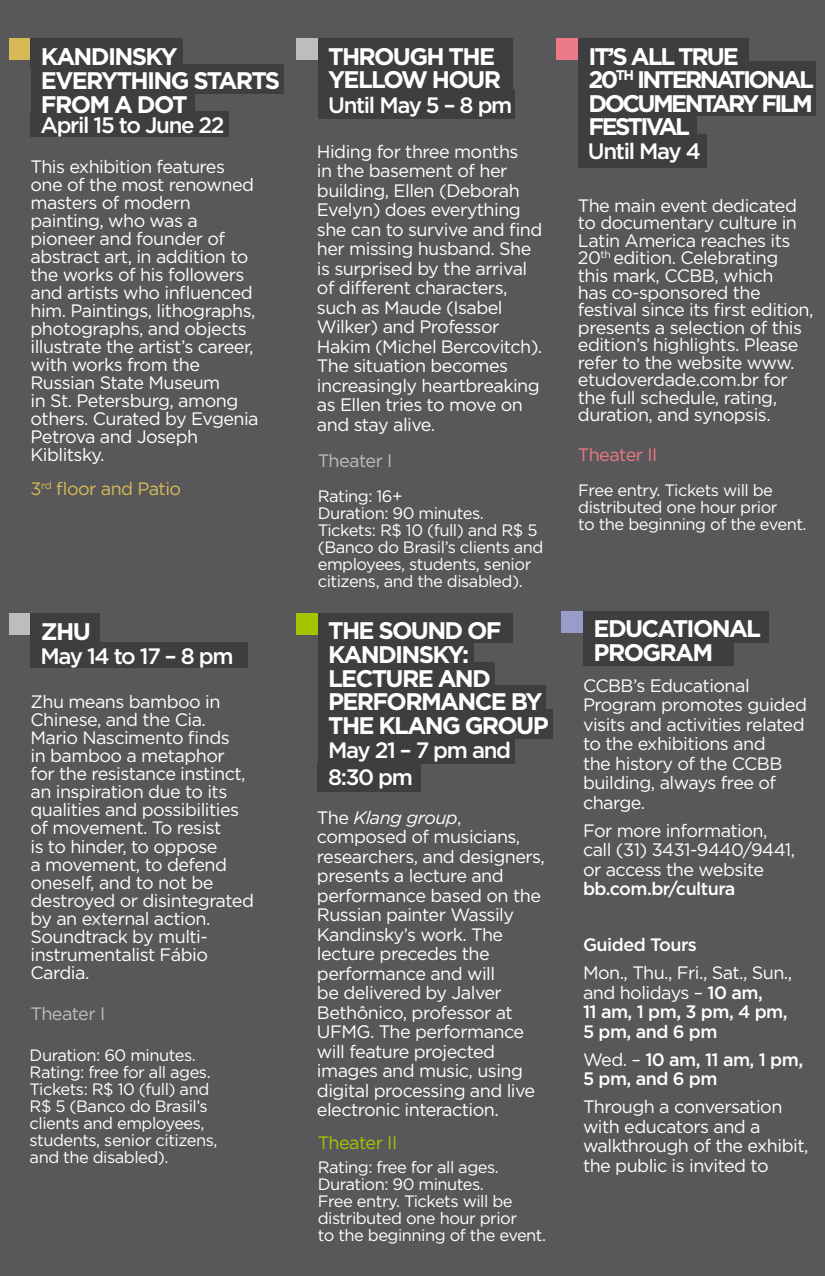
<style>
.page{position:relative;width:825px;height:1276px;background:#58585a}
.page>*{position:absolute;margin:0;border:0;box-sizing:border-box;transform-origin:0 0}
.t1{font:700 24px/23.7px "Gotham";letter-spacing:-.07em;color:#fff}
.t2{font:700 24px/23.7px "Gotham";letter-spacing:-.11em;color:#fff}
.t3{font:500 22.2px/26.7px "Gotham";letter-spacing:-.06em;color:#fff}
.t4{font:18px/19.5px "Gotham";letter-spacing:-.03em;color:#fff}
.t5{font:500 18px/19.5px "Gotham";letter-spacing:-.03em;color:#fff}
.t6{font:18px "Gotham";letter-spacing:-.03em;color:#d7ba55}
.t7{font:18px "Gotham";letter-spacing:-.03em;color:#bbbdbe}
.t8{font:18px "Gotham";letter-spacing:-.03em;color:#a5c400}
.t9{font:18px "Gotham";letter-spacing:-.03em;color:#ec7987}
.t10{font:16.5px/17.1px "Gotham";letter-spacing:-.03em;color:#fff}
.s1{font-style:italic}
.s2{font-weight:500}
.s3{font-weight:400}
</style>
<div class="page">
<svg style="left:297px;top:39px;width:21px;height:21px"></svg>
<svg style="left:297px;top:613px;width:21px;height:22px"></svg>
<svg style="left:9px;top:39px;width:21px;height:21px"></svg>
<svg style="left:9px;top:613px;width:21px;height:22px"></svg>
<svg style="left:557px;top:39px;width:21px;height:21px"></svg>
<div style="left:30px;top:38px;width:153px;height:30px;background:#3e3d40"></div>
<div style="left:30px;top:613px;width:70px;height:30px;background:#3e3d40"></div>
<div style="left:31px;top:64px;width:252px;height:30px;background:#3e3d40"></div>
<div style="left:31px;top:89px;width:163px;height:30px;background:#3e3d40"></div>
<div style="left:318px;top:38px;width:195px;height:30px;background:#3e3d40"></div>
<div style="left:318px;top:613px;width:195px;height:30px;background:#3e3d40"></div>
<div style="left:318px;top:61px;width:195px;height:30px;background:#3e3d40"></div>
<div style="left:318px;top:636px;width:155px;height:30px;background:#3e3d40"></div>
<div style="left:318px;top:662px;width:177px;height:30px;background:#3e3d40"></div>
<div style="left:318px;top:684px;width:227px;height:30px;background:#3e3d40"></div>
<div style="left:318px;top:709px;width:235px;height:29px;background:#3e3d40"></div>
<div style="left:318px;top:89px;width:196px;height:30px;background:#3e3d40"></div>
<div style="left:318px;top:734px;width:196px;height:29px;background:#3e3d40"></div>
<div style="left:318px;top:762px;width:103px;height:30px;background:#3e3d40"></div>
<div style="left:578px;top:39px;width:171px;height:33px;background:#3e3d40"></div>
<div style="left:578px;top:61px;width:238px;height:33px;background:#3e3d40"></div>
<div style="left:578px;top:82px;width:238px;height:34px;background:#3e3d40"></div>
<div style="left:578px;top:107px;width:119px;height:34px;background:#3e3d40"></div>
<div style="left:31px;top:111px;width:198px;height:26px;background:#3e3d40"></div>
<div style="left:31px;top:642px;width:217px;height:25px;background:#3e3d40"></div>
<div style="left:578px;top:135px;width:129px;height:33px;background:#3e3d40"></div>
<svg style="left:562px;top:611px;width:21px;height:21px"></svg>
<div style="left:583px;top:611px;width:186px;height:32px;background:#3e3d40"></div>
<div style="left:583px;top:634px;width:151px;height:31px;background:#3e3d40"></div>
<h1 class="t1" style="left:41px;top:44px;width:241px">KANDINSKY<br>EVERYTHING STARTS<br>FROM A DOT</h1>
<p class="t3" style="left:40px;top:111px;width:186px">April 15 to June 22</p>
<p class="t4" style="left:31px;top:157px;width:230px;line-height:18px">This exhibition features one of the most renowned masters of modern painting, who was a pioneer and founder of abstract art, in addition to the works of his followers and artists who influenced him. Paintings, lithographs, photographs, and objects illustrate the artist’s career, with works from the<br>Russian State Museum<br>in St. Petersburg, among others. Curated by Evgenia<br>Petrova and Joseph<br>Kiblitsky.</p>
<p class="t6" style="left:31px;top:478px;width:152px">3<sup>rd</sup> floor and Patio</p>
<h1 class="t1" style="left:41px;top:619px;width:52px">ZHU</h1>
<p class="t3" style="left:40px;top:642px;width:195px">May 14 to 17 – 8 pm</p>
<p class="t4" style="left:31px;top:693px;width:225px;line-height:18px">Zhu means bamboo in<br>Chinese, and the Cia.<br>Mario Nascimento finds<br>in bamboo a metaphor<br>for the resistance instinct, an inspiration due to its qualities and possibilities of movement. To resist<br>is to hinder, to oppose<br>a movement, to defend oneself, and to not be destroyed or disintegrated by an external action.<br>Soundtrack by multi&shy;instrumentalist Fábio<br>Cardia.</p>
<p class="t7" style="left:31px;top:1003px;width:76px">Theater I</p>
<p class="t10" style="left:30px;top:1046px;width:189px">Duration: 60 minutes.<br>Rating: free for all ages.<br>Tickets: R$ 10 (full) and<br>R$ 5 (Banco do Brasil’s clients and employees, students, senior citizens, and the disabled).</p>
<h1 class="t1" style="left:328px;top:44px;width:174px">THROUGH THE<br>YELLOW HOUR</h1>
<p class="t3" style="left:328px;top:91px;width:186px">Until May 5 – 8 pm</p>
<p class="t4" style="left:317px;top:141px;width:227px">Hiding for three months<br>in the basement of her building, Ellen (Deborah<br>Evelyn) does everything she can to survive and find her missing husband. She is surprised by the arrival of different characters, such as Maude (Isabel<br>Wilker) and Professor<br>Hakim (Michel Bercovitch).<br>The situation becomes increasingly heartbreaking as Ellen tries to move on and stay alive.</p>
<p class="t7" style="left:318px;top:451px;width:76px">Theater I</p>
<p class="t10" style="left:318px;top:487px;width:227px">Rating: 16+<br>Duration: 90 minutes.<br>Tickets: R$ 10 (full) and R$ 5 (Banco do Brasil’s clients and employees, students, senior citizens, and the disabled).</p>
<h1 class="t1" style="left:328px;top:618px;width:222px">THE SOUND OF<br>KANDINSKY:<br>LECTURE AND<br>PERFORMANCE BY<br>THE KLANG GROUP</h1>
<p class="t3" style="left:328px;top:736px;width:185px">May 21 – 7 pm and<br>8:30 pm</p>
<p class="t4" style="left:317px;top:807px;width:230px">The <span class="s1">Klang group</span>, composed of musicians, researchers, and designers, presents a lecture and performance based on the<br>Russian painter Wassily<br>Kandinsky’s work. The lecture precedes the performance and will<br>be delivered by Jalver<br>Bethônico, professor at<br>UFMG. The performance will feature projected images and music, using digital processing and live electronic interaction.</p>
<p class="t8" style="left:318px;top:1132px;width:81px">Theater II</p>
<p class="t10" style="left:318px;top:1158px;width:230px">Rating: free for all ages.<br>Duration: 90 minutes.<br>Free entry. Tickets will be distributed one hour prior<br>to the beginning of the event.</p>
<h1 class="t2" style="left:589px;top:44px;width:227px">IT’S ALL TRUE<br>20<sup>TH</sup> INTERNATIONAL<br>DOCUMENTARY FILM<br>FESTIVAL</h1>
<p class="t3" style="left:588px;top:137px;width:115px">Until May 4</p>
<p class="t4" style="left:578px;top:196px;width:237px;line-height:17.4px">The main event dedicated to documentary culture in<br>Latin America reaches its<br>20<sup>th</sup> edition. Celebrating<br>this mark, CCBB, which<br>has co-sponsored the festival since its first edition, presents a selection of this edition’s highlights. Please refer to the website www. etudoverdade.com.br for the full schedule, rating, duration, and synopsis.</p>
<p class="t9" style="left:578px;top:445px;width:81px">Theater II</p>
<p class="t10" style="left:578px;top:481px;width:230px">Free entry. Tickets will be distributed one hour prior<br>to the beginning of the event.</p>
<h1 class="t1" style="left:594px;top:616px;width:169px">EDUCATIONAL<br>PROGRAM</h1>
<p class="t4" style="left:583px;top:675px;width:225px">CCBB’s Educational<br>Program promotes guided visits and activities related to the exhibitions and<br>the history of the CCBB building, always free of charge.</p>
<p class="t4" style="left:583px;top:820px;width:214px">For more information, call (31) 3431-9440/9441, or access the website</p>
<p class="t5" style="left:583px;top:878px;width:154px">bb.com.br/cultura</p>
<p class="t5" style="left:583px;top:934px;width:115px">Guided Tours</p>
<p class="t4" style="left:583px;top:963px;width:211px">Mon., Thu., Fri., Sat., Sun., and holidays – <span class="s2">10 am,<br>11 am, 1 pm, 3 pm, 4 pm,<br>5 pm, and 6 pm</span></p>
<p class="t5" style="left:583px;top:1049px;width:222px"><span class="s3">Wed. –</span> 10 am, 11 am, 1 pm,<br>5 pm, and 6 pm</p>
<p class="t4" style="left:583px;top:1097px;width:227px">Through a conversation with educators and a walkthrough of the exhibit, the public is invited to</p>
</div>
